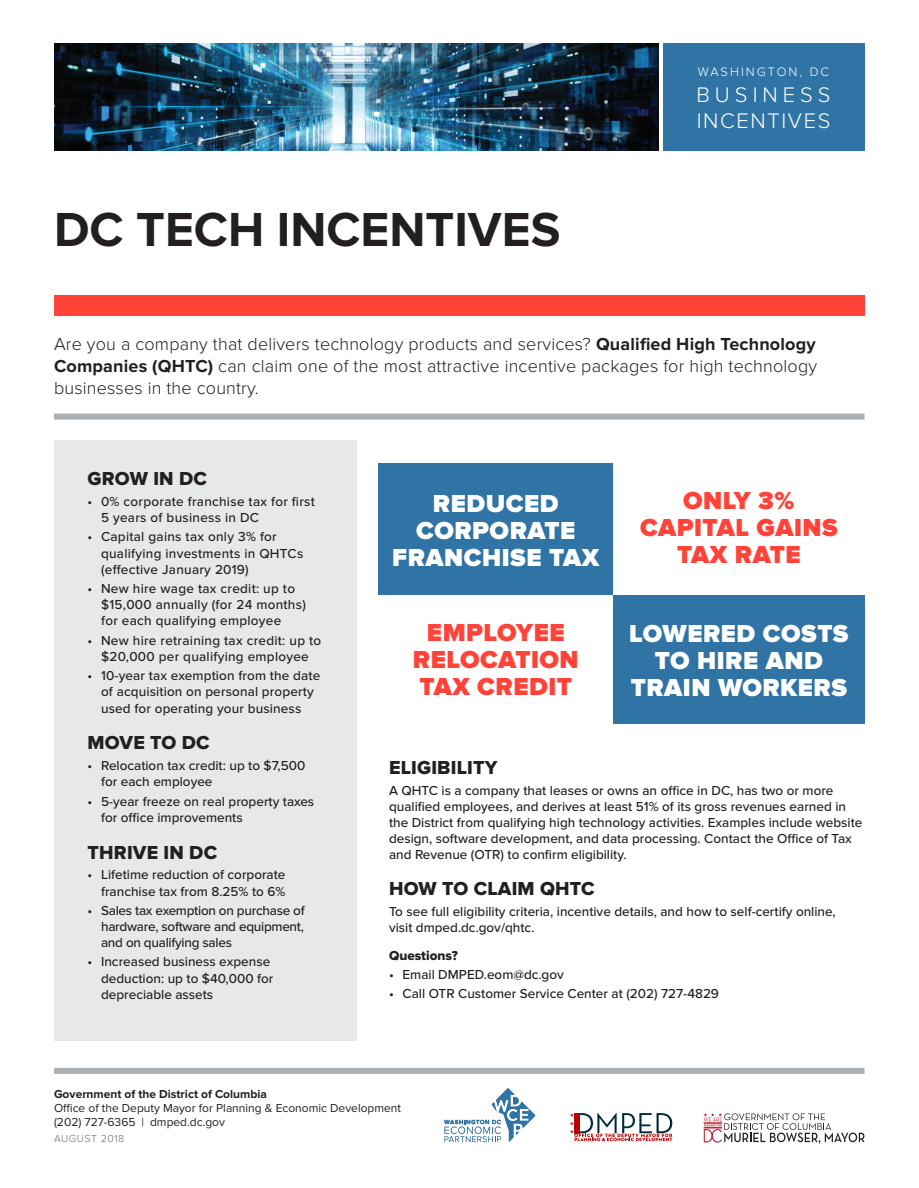
<style>
.page{position:relative;width:919px;height:1188px;background:#fff}
.page>*{position:absolute;margin:0;border:0;box-sizing:border-box;transform-origin:0 0}
.t1{font:700 49.5px "Proxima Nova";color:#231f20}
.body{font:900 25.5px/27px "Proxima Nova";letter-spacing:.02em;color:#fff;text-align:center}
.body-2{font:900 25.5px/27px "Proxima Nova";letter-spacing:.02em;color:#ff4338;text-align:center}
.t2{font:300 21.9px "Proxima Nova";letter-spacing:.075em;color:#fff}
.t3{font:300 21.9px "Proxima Nova";letter-spacing:.23em;color:#fff}
.t4{font:19.5px "Proxima Nova Extrabld";letter-spacing:.01em;color:#231f20}
.Intro_Text{font:300 18px/21.6px "Proxima Nova";letter-spacing:.01em;color:#231f20;text-align:justify}
.body-3{font:500 13.5px/16.2px "Proxima Nova";color:#231f20}
.body-4{font:500 13.5px/16.2px "Proxima Nova";letter-spacing:.02em;color:#231f20}
.body-5{font:13.5px "Proxima Nova Extrabld";color:#231f20}
.t5{font:300 12.75px "Proxima Nova";letter-spacing:.16em;color:#fff}
.Govt_Info{font:12px "Proxima Nova";color:#231f20}
.t6{font:700 12px "Proxima Nova";color:#231f20}
.Date{font:300 10.5px "Proxima Nova";letter-spacing:.05em;color:#6c6d70}
.s1{font-weight:700}
</style>
<div class="page">
<svg style="left:703px;top:1113px;width:161px;height:30px"></svg>
<svg style="left:570px;top:1112px;width:102px;height:29px"></svg>
<hr style="left:574px;top:1113px;width:2px;height:20px;background:#bf0000">
<hr style="left:577px;top:1113px;width:2px;height:20px;background:#bf0000">
<div style="left:54px;top:440px;width:302px;height:601px;background:#e7e8ea"></div>
<svg style="left:444px;top:1088px;width:91px;height:54px"></svg>
<div style="left:54px;top:1067px;width:810px;height:6px;background:#aab0b4"></div>
<div style="left:54px;top:413px;width:810px;height:6px;background:#aab0b4"></div>
<div style="left:662px;top:43px;width:202px;height:108px;background:#3073a5"></div>
<img style="left:54px;top:43px;width:604px;height:108px">
<div style="left:54px;top:295px;width:810px;height:21px;background:#ff4338"></div>
<div style="left:378px;top:463px;width:235px;height:132px;background:#3073a5"></div>
<div style="left:613px;top:595px;width:251px;height:128px;background:#3073a5"></div>
<h1 class="t1" style="left:54px;top:200px;width:508px">DC TECH INCENTIVES</h1>
<p class="t5" style="left:698px;top:64px;width:133px">WASHINGTON, DC</p>
<p class="t3" style="left:696px;top:82px;width:136px">BUSINESS</p>
<p class="t2" style="left:696px;top:108px;width:135px">INCENTIVES</p>
<p class="Intro_Text" style="left:54px;top:334px;width:764px">Are you a company that delivers technology products and services? <span class="s1">Qualified High Technology Companies (QHTC)</span> can claim one of the most attractive incentive packages for high technology businesses in the country.</p>
<h2 class="t4" style="left:88px;top:467px;width:121px">GROW IN DC</h2>
<p class="body-4" style="left:101px;top:494px;width:215px;text-indent:-14px">• 0% corporate franchise tax for first<br>5 years of business in DC</p>
<p class="body-4" style="left:101px;top:529px;width:204px;text-indent:-14px">• Capital gains tax only 3% for qualifying investments in QHTCs (effective January 2019)</p>
<p class="body-4" style="left:101px;top:581px;width:206px;text-indent:-14px">• New hire wage tax credit: up to $15,000 annually (for 24 months) for each qualifying employee</p>
<p class="body-4" style="left:88px;top:632px;width:235px;text-align:center">• New hire retraining tax credit: up to $20,000 per qualifying employee</p>
<p class="body-3" style="left:88px;top:668px;width:234px;text-align:center">• 10-year tax exemption from the date of acquisition on personal property used for operating your business</p>
<h2 class="t4" style="left:88px;top:731px;width:124px">MOVE TO DC</h2>
<p class="body-3" style="left:101px;top:758px;width:206px;text-indent:-14px">• Relocation tax credit: up to $7,500 for each employee</p>
<p class="body-3" style="left:101px;top:793px;width:215px;text-indent:-14px">• 5-year freeze on real property taxes for office improvements</p>
<h2 class="t4" style="left:88px;top:841px;width:131px">THRIVE IN DC</h2>
<p class="body-3" style="left:88px;top:867px;width:199px;text-align:right">• Lifetime reduction of corporate franchise tax from 8.25% to 6%</p>
<p class="body-3" style="left:101px;top:902px;width:205px;text-align:justify;text-indent:-14px">• Sales tax exemption on purchase of hardware, software and equipment, and on qualifying sales</p>
<p class="body-3" style="left:101px;top:954px;width:174px;text-indent:-14px">• Increased business expense deduction: up to $40,000 for depreciable assets</p>
<p class="body" style="left:392px;top:492px;width:209px">REDUCED<br>CORPORATE<br>FRANCHISE TAX</p>
<p class="body-2" style="left:413px;top:620px;width:167px">EMPLOYEE<br>RELOCATION<br>TAX CREDIT</p>
<p class="body-2" style="left:640px;top:489px;width:199px">ONLY 3%<br>CAPITAL GAINS<br>TAX RATE</p>
<p class="body" style="left:629px;top:622px;width:221px">LOWERED COSTS<br>TO HIRE AND<br>TRAIN WORKERS</p>
<h2 class="t4" style="left:389px;top:756px;width:110px">ELIGIBILITY</h2>
<p class="body-3" style="left:389px;top:782px;width:475px">A QHTC is a company that leases or owns an office in DC, has two or more qualified employees, and derives at least 51% of its gross revenues earned in the District from qualifying high technology activities. Examples include website design, software development, and data processing. Contact the Office of Tax and Revenue (OTR) to confirm eligibility.</p>
<h2 class="t4" style="left:389px;top:877px;width:207px">HOW TO CLAIM QHTC</h2>
<p class="body-3" style="left:389px;top:903px;width:448px">To see full eligibility criteria, incentive details, and how to self-certify online, visit dmped.dc.gov/qhtc.</p>
<p class="body-5" style="left:389px;top:947px;width:70px">Questions?</p>
<p class="body-3" style="left:389px;top:967px;width:176px">• Email DMPED.eom@dc.gov</p>
<p class="body-3" style="left:389px;top:986px;width:331px">• Call OTR Customer Service Center at (202) 727-4829</p>
<p class="t6" style="left:54px;top:1086px;width:214px">Government of the District of Columbia</p>
<p class="Govt_Info" style="left:54px;top:1101px;width:348px">Office of the Deputy Mayor for Planning &amp; Economic Development</p>
<p class="Govt_Info" style="left:54px;top:1115px;width:172px">(202) 727-6365 | dmped.dc.gov</p>
<p class="Date" style="left:54px;top:1132px;width:72px">AUGUST 2018</p>
</div>
